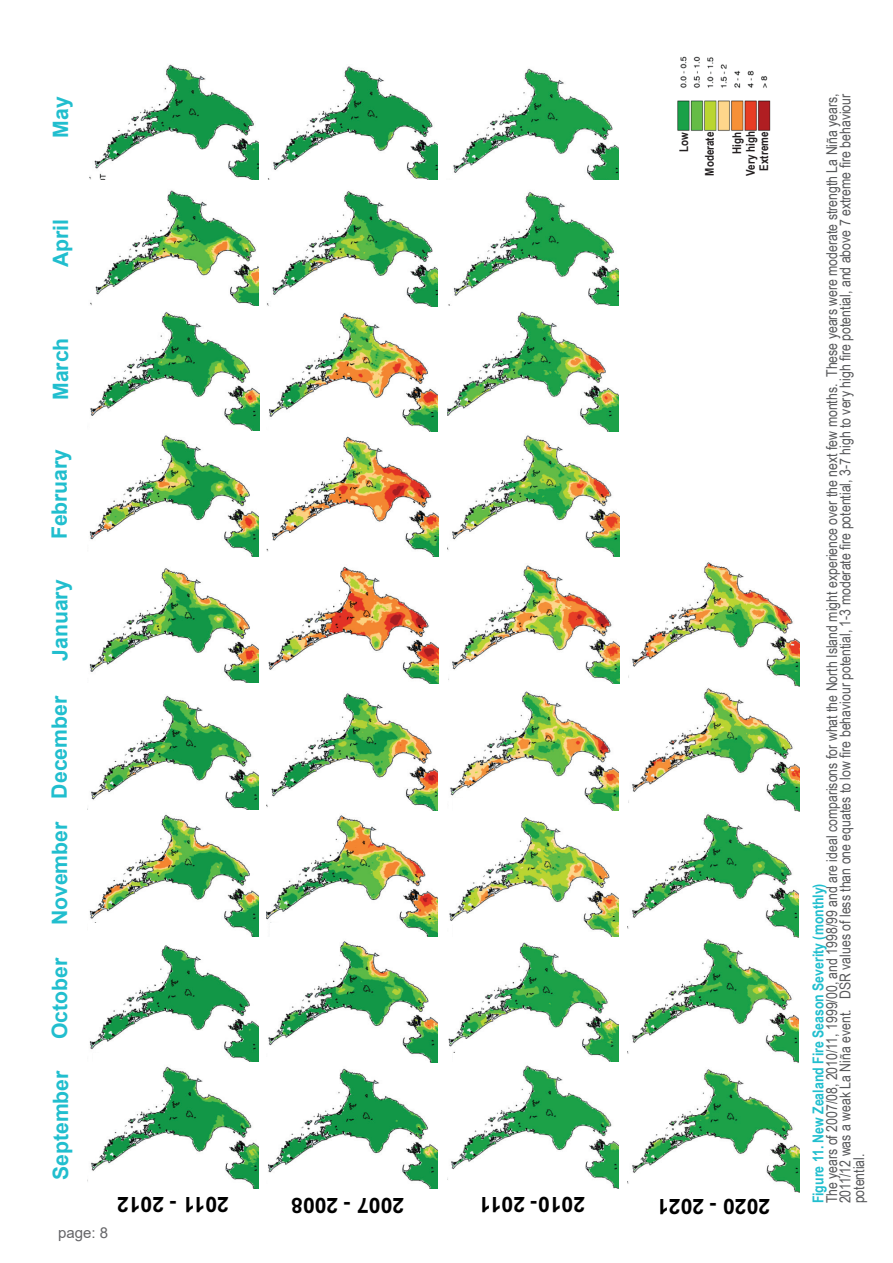
<style>
.page{position:relative;width:893px;height:1263px;background:#fff}
.page>*{position:absolute;margin:0;border:0;box-sizing:border-box;transform-origin:0 0}
.t1{font:700 21.15px "Arial";color:#21bece}
.t2{font:700 21.15px "Arial";color:#000}
.t3{font:15px/13.5px "Arial Narrow";color:#57585a;text-align:justify}
.t4{font:700 15px "Arial Narrow";color:#21bece}
.t5{font:15px "Arial";color:#656568}
.t6{font:700 12px/13.5px "Arial Narrow";color:#231f20;text-align:right}
</style>
<div class="page">
<img style="left:677px;top:56px;width:94px;height:75px">
<img style="left:266px;top:693px;width:172px;height:495px">
<img style="left:266px;top:66px;width:172px;height:617px">
<img style="left:87px;top:64px;width:172px;height:1124px">
<img style="left:447px;top:68px;width:172px;height:1120px">
<div style="left:270px;top:798px;width:18px;height:32px;background:#fff"></div>
<img style="left:628px;top:1069px;width:171px;height:123px">
<div style="left:453px;top:798px;width:17px;height:32px;background:#fff"></div>
<div style="left:93px;top:801px;width:18px;height:32px;background:#fff"></div>
<div style="left:88px;top:922px;width:18px;height:32px;background:#fff"></div>
<div style="left:270px;top:922px;width:18px;height:32px;background:#fff"></div>
<div style="left:453px;top:921px;width:17px;height:32px;background:#fff"></div>
<div style="left:270px;top:1047px;width:18px;height:32px;background:#fff"></div>
<div style="left:93px;top:1053px;width:18px;height:32px;background:#fff"></div>
<div style="left:453px;top:1053px;width:17px;height:32px;background:#fff"></div>
<img style="left:628px;top:562px;width:172px;height:501px">
<h1 class="t1" style="left:46px;top:138px;width:43px;rotate:-90deg">May</h1>
<h1 class="t1" style="left:46px;top:267px;width:50px;rotate:-90deg">April</h1>
<p class="t6" style="left:671px;top:175px;width:45px;line-height:25.5px;rotate:-90deg">Low<br>Moderate</p>
<p class="t6" style="left:730px;top:176px;width:46px;rotate:-90deg">High<br>Very high<br>Extreme</p>
<h1 class="t1" style="left:46px;top:400px;width:64px;rotate:-90deg">March</h1>
<h1 class="t1" style="left:45px;top:539px;width:92px;rotate:-90deg">February</h1>
<h1 class="t1" style="left:45px;top:661px;width:83px;rotate:-90deg">January</h1>
<h1 class="t1" style="left:45px;top:925px;width:231px;rotate:-90deg">November December</h1>
<h1 class="t1" style="left:45px;top:1039px;width:83px;rotate:-90deg">October</h1>
<h1 class="t1" style="left:46px;top:1180px;width:111px;rotate:-90deg">September</h1>
<p class="t5" style="left:58px;top:1222px;width:52px">page: 8</p>
<h1 class="t2" style="left:229px;top:1219px;width:113px;rotate:-180deg">2011 - 2012</h1>
<h1 class="t2" style="left:404px;top:1220px;width:115px;rotate:-180deg">2007 - 2008</h1>
<h1 class="t2" style="left:585px;top:1219px;width:108px;rotate:-180deg">2010- 2011</h1>
<h1 class="t2" style="left:770px;top:1222px;width:115px;rotate:-180deg">2020 - 2021</h1>
<p class="t3" style="left:824px;top:1203px;width:1112px;rotate:-90deg">The years of 2007/08, 2010/11, 1999/00, and 1998/99 and are ideal comparisons for what the North Island might experience over the next few months. These years were moderate strength La Niña years, 2011/12 was a weak La Niña event. DSR values of less than one equates to low fire behaviour potential, 1-3 moderate fire potential, 3-7 high to very high fire potential, and above 7 extreme fire behaviour potential.</p>
<p class="t4" style="left:807px;top:1203px;width:321px;rotate:-90deg">Figure 11. New Zealand Fire Season Severity (monthly)</p>
</div>
